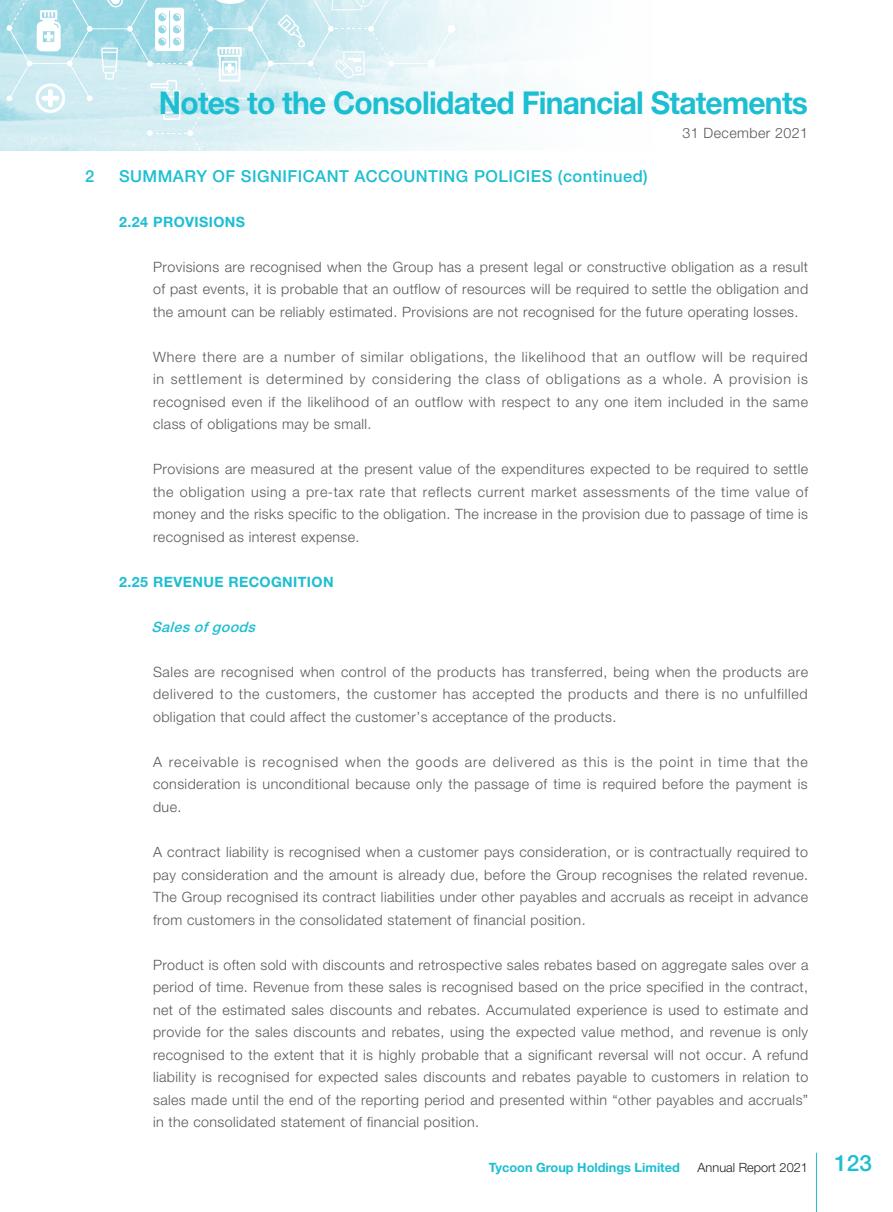
<style>
.page{position:relative;width:893px;height:1212px;background:#fff}
.page>*{position:absolute;margin:0;border:0;box-sizing:border-box;transform-origin:0 0}
.t1{font:700 31.5px "Helvetica Neue LT Std";letter-spacing:-.025em;color:#1cbed2;scale:.95 1}
.t2{font:500 16.5px "Helvetica Neue LT Std";letter-spacing:.03em;color:#1cbed2}
.t3{font:300 14.25px/22.5px "Helvetica Neue LT Std";letter-spacing:.03em;color:#57585a;text-align:justify}
.t4{font:700 14.25px "Helvetica Neue LT Std";letter-spacing:.03em;color:#1cbed2}
.t5{font:italic 500 14.25px "Helvetica Neue LT Std";color:#1cbed2}
.t6{font:700 12.75px "Helvetica Neue LT Std";color:#1cbed2}
.t7{font:300 12.75px "Helvetica Neue LT Std";color:#231f20}
.s1{font-weight:500;font-size:22.5px;color:#1cbed2}
</style>
<div class="page">
<hr style="left:816px;top:1153px;width:1px;height:59px;background:#1cbed2">
<svg style="left:4px;top:0;width:451px;height:151px;background:#d1ecf2"></svg>
<h1 class="t1" style="left:159px;top:83px;width:685px">Notes to the Consolidated Financial Statements</h1>
<p class="t3" style="left:683px;top:121px;width:127px">31 December 2021</p>
<p class="t2" style="left:85px;top:166px;width:11px">2</p>
<p class="t2" style="left:119px;top:166px;width:530px">SUMMARY OF SIGNIFICANT ACCOUNTING POLICIES (continued)</p>
<p class="t4" style="left:119px;top:213px;width:128px">2.24 PROVISIONS</p>
<p class="t3" style="left:153px;top:255px;width:657px">Provisions are recognised when the Group has a present legal or constructive obligation as a result of past events, it is probable that an outflow of resources will be required to settle the obligation and the amount can be reliably estimated. Provisions are not recognised for the future operating losses.</p>
<p class="t3" style="left:153px;top:345px;width:656px">Where there are a number of similar obligations, the likelihood that an outflow will be required in settlement is determined by considering the class of obligations as a whole. A provision is recognised even if the likelihood of an outflow with respect to any one item included in the same class of obligations may be small.</p>
<p class="t3" style="left:153px;top:458px;width:657px">Provisions are measured at the present value of the expenditures expected to be required to settle the obligation using a pre-tax rate that reflects current market assessments of the time value of money and the risks specific to the obligation. The increase in the provision due to passage of time is recognised as interest expense.</p>
<p class="t4" style="left:119px;top:573px;width:216px">2.25 REVENUE RECOGNITION</p>
<p class="t5" style="left:152px;top:618px;width:109px">Sales ofgoods</p>
<p class="t3" style="left:153px;top:660px;width:657px">Sales are recognised when control of the products has transferred, being when the products are delivered to the customers, the customer has accepted the products and there is no unfulfilled obligation that could affect the customer’s acceptance of the products.</p>
<p class="t3" style="left:153px;top:750px;width:656px">A receivable is recognised when the goods are delivered as this is the point in time that the consideration is unconditional because only the passage of time is required before the payment is due.</p>
<p class="t3" style="left:153px;top:840px;width:657px">A contract liability is recognised when a customer pays consideration, or is contractually required to pay consideration and the amount is already due, before the Group recognises the related revenue.<br>The Group recognised its contract liabilities under other payables and accruals as receipt in advance from customers in the consolidated statement of financial position.</p>
<p class="t3" style="left:153px;top:953px;width:657px">Product is often sold with discounts and retrospective sales rebates based on aggregate sales over a period of time. Revenue from these sales is recognised based on the price specified in the contract, net of the estimated sales discounts and rebates. Accumulated experience is used to estimate and provide for the sales discounts and rebates, using the expected value method, and revenue is only recognised to the extent that it is highly probable that a significant reversal will not occur. A refund liability is recognised for expected sales discounts and rebates payable to customers in relation to sales made until the end of the reporting period and presented within “other payables and accruals” in the consolidated statement of financial position.</p>
<p class="t6" style="left:489px;top:1159px;width:192px">Tycoon Group Holdings Limited</p>
<p class="t7" style="left:698px;top:1159px;width:176px">Annual Report 2021 <span class="s1">123</span></p>
</div>
